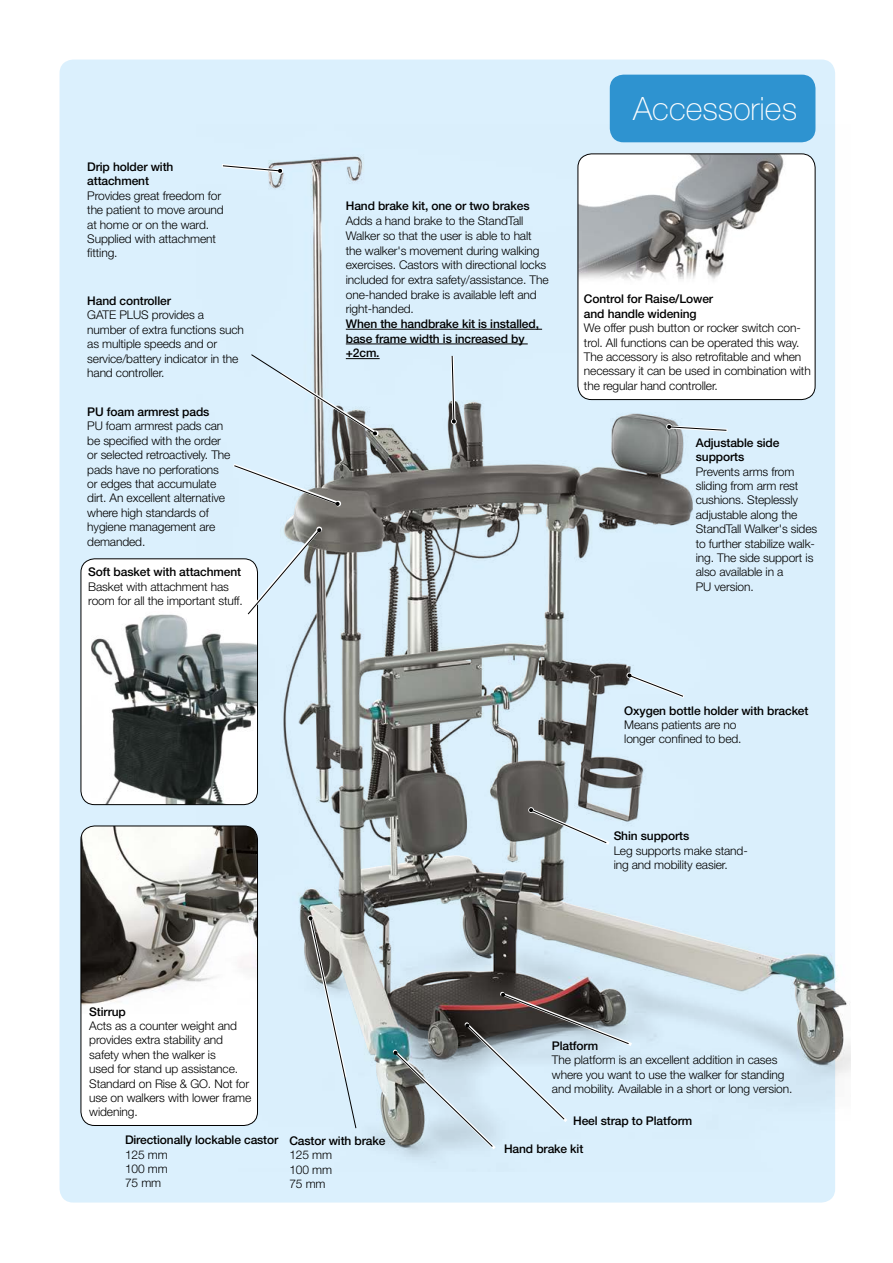
<style>
.page{position:relative;width:893px;height:1263px;background:#fff}
.page>*{position:absolute;margin:0;border:0;box-sizing:border-box;transform-origin:0 0}
.t1{font:100 32.25px "Helvetica Neue";color:#fff}
.t2{font:300 12px/14.4px "Helvetica Neue";letter-spacing:-.01em;color:#000}
.t3{font:500 12px/14.4px "Helvetica Neue";letter-spacing:-.01em;color:#000}
</style>
<div class="page">
<div style="left:60px;top:60px;width:775px;height:1142px;background:#dbf0fd;border-radius:14px"></div>
<img style="left:196px;top:124px;width:654px;height:1039px">
<img style="left:268px;top:157px;width:205px;height:988px">
<div style="left:81px;top:826px;width:176px;height:299px;background:#fff;border-radius:14px"></div>
<img style="left:81px;top:826px;width:176px;height:179px">
<div style="left:81px;top:826px;width:177px;height:299px;border:1px solid #000;border-radius:14px"></div>
<img style="left:81px;top:559px;width:176px;height:246px">
<div style="left:81px;top:559px;width:177px;height:246px;border:1px solid #000;border-radius:14px"></div>
<div style="left:578px;top:154px;width:237px;height:246px;background:#fff;border-radius:14px"></div>
<img style="left:578px;top:154px;width:237px;height:126px">
<div style="left:578px;top:154px;width:237px;height:246px;border:1px solid #000;border-radius:14px"></div>
<div style="left:610px;top:75px;width:205px;height:67px;background:#2e93d0;border-radius:14px"></div>
<svg style="left:666px;top:424px;width:65px;height:9px"></svg>
<svg style="left:626px;top:672px;width:62px;height:28px"></svg>
<svg style="left:219px;top:162px;width:64px;height:12px"></svg>
<svg style="left:527px;top:806px;width:86px;height:41px"></svg>
<svg style="left:449px;top:353px;width:8px;height:72px"></svg>
<hr style="left:346px;top:329px;width:196px;height:1px;background:#000">
<hr style="left:346px;top:344px;width:182px;height:1px;background:#000">
<svg style="left:243px;top:525px;width:80px;height:94px"></svg>
<svg style="left:230px;top:461px;width:112px;height:46px"></svg>
<svg style="left:250px;top:353px;width:130px;height:84px"></svg>
<svg style="left:391px;top:990px;width:244px;height:162px"></svg>
<svg style="left:307px;top:915px;width:50px;height:214px"></svg>
<p class="t3" style="left:87px;top:159px;width:88px">Drip holder with attachment</p>
<p class="t2" style="left:87px;top:188px;width:138px">Provides great freedom for the patient to move around at home or on the ward.<br>Supplied with attachment fitting.</p>
<p class="t3" style="left:87px;top:293px;width:85px">Hand controller</p>
<p class="t2" style="left:87px;top:308px;width:158px">GATE PLUS provides a number of extra functions such as multiple speeds and or service/battery indicator in the hand controller.</p>
<p class="t3" style="left:87px;top:404px;width:124px">PU foam armrest pads</p>
<p class="t2" style="left:87px;top:419px;width:145px">PU foam armrest pads can be specified with the order or selected retroactively. The pads have no perforations or edges that accumulate dirt. An excellent alternative where high standards of hygiene management are demanded.</p>
<p class="t3" style="left:88px;top:565px;width:154px">Soft basket with attachment</p>
<p class="t2" style="left:88px;top:579px;width:156px">Basket with attachment has room for all the important stuff.</p>
<p class="t3" style="left:346px;top:199px;width:185px">Hand brake kit, one or two brakes</p>
<p class="t2" style="left:346px;top:213px;width:204px">Adds a hand brake to the StandTall Walker so that the user is able to halt the walker's movement during walking exercises. Castors with directional locks included for extra safety/assistance. The one-handed brake is available left and right-handed.</p>
<p class="t3" style="left:346px;top:316px;width:195px">When the handbrake kit is installed, base frame width is increased by +2cm.</p>
<h1 class="t1" style="left:633px;top:90px;width:165px">Accessories</h1>
<p class="t3" style="left:584px;top:292px;width:131px">Control for Raise/Lower and handle widening</p>
<p class="t2" style="left:584px;top:320px;width:228px">We offer push button or rocker switch con&shy;trol. All functions can be operated this way.<br>The accessory is also retrofitable and when necessary it can be used in combination with the regular hand controller.</p>
<p class="t3" style="left:696px;top:435px;width:85px">Adjustable side supports</p>
<p class="t2" style="left:696px;top:464px;width:123px">Prevents arms from sliding from arm rest cushions. Steplessly adjustable along the<br>StandTall Walker's sides to further stabilize walk&shy;ing. The side support is also available in a<br>PU version.</p>
<p class="t3" style="left:624px;top:703px;width:186px">Oxygen bottle holder with bracket</p>
<p class="t2" style="left:624px;top:717px;width:119px">Means patients are no longer confined to bed.</p>
<p class="t3" style="left:614px;top:829px;width:77px">Shin supports</p>
<p class="t2" style="left:614px;top:843px;width:136px">Leg supports make stand&shy;ing and mobility easier.</p>
<p class="t3" style="left:89px;top:1004px;width:38px">Stirrup</p>
<p class="t2" style="left:89px;top:1018px;width:163px">Acts as a counter weight and provides extra stability and safety when the walker is<br>used for stand up assistance.<br>Standard on Rise &amp; GO. Not for use on walkers with lower frame widening.</p>
<p class="t3" style="left:125px;top:1132px;width:155px">Directionally lockable castor</p>
<p class="t2" style="left:125px;top:1147px;width:44px;text-align:justify">125 mm 100 mm 75 mm</p>
<p class="t3" style="left:289px;top:1133px;width:98px">Castor with brake</p>
<p class="t2" style="left:289px;top:1147px;width:44px;text-align:justify">125 mm 100 mm 75 mm</p>
<p class="t3" style="left:552px;top:1038px;width:48px">Platform</p>
<p class="t2" style="left:552px;top:1052px;width:242px">The platform is an excellent addition in cases where you want to use the walker for standing and mobility. Available in a short or long version.</p>
<p class="t3" style="left:573px;top:1113px;width:121px">Heel strap to Platform</p>
<p class="t3" style="left:504px;top:1141px;width:81px">Hand brake kit</p>
</div>
